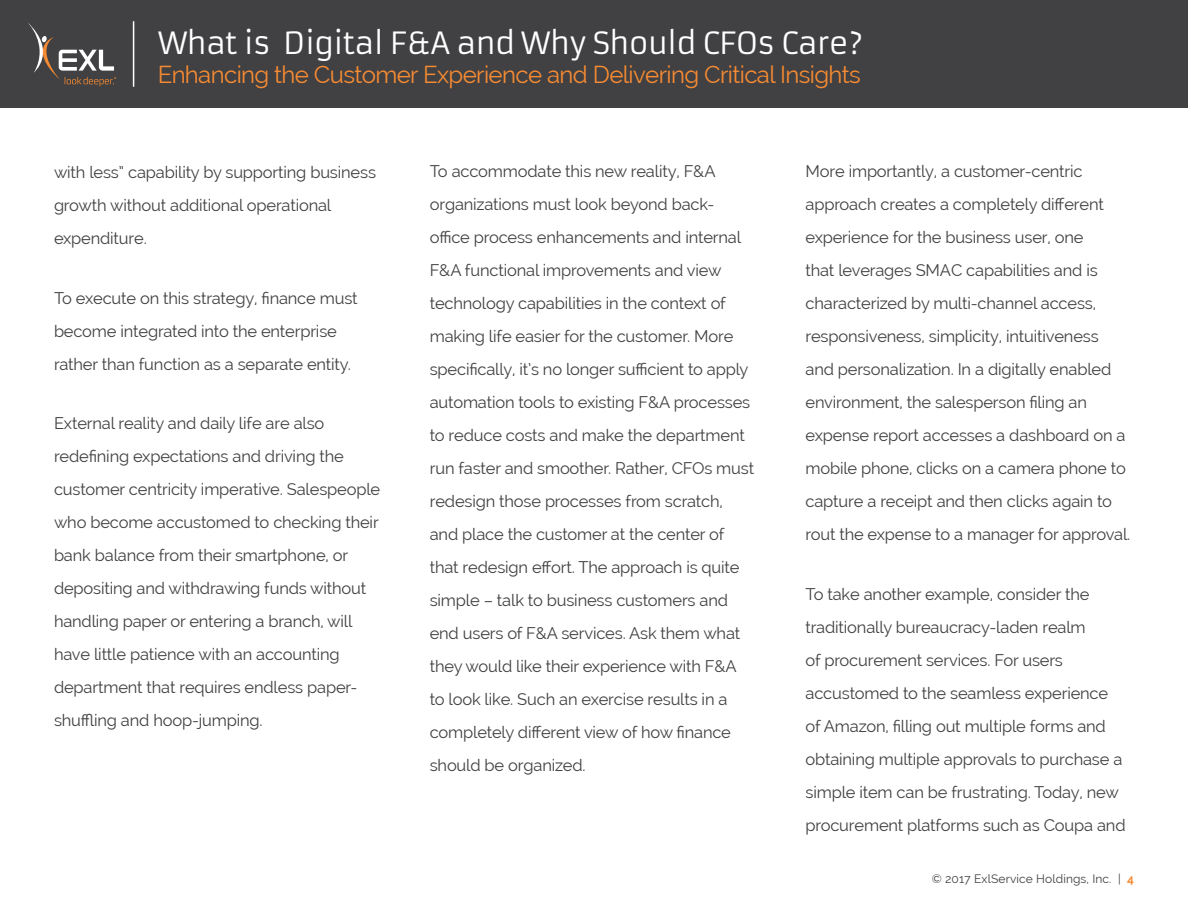
<style>
.page{position:relative;width:1188px;height:918px;background:#fff}
.page>*{position:absolute;margin:0;border:0;box-sizing:border-box;transform-origin:0 0}
.t1{font:30px "Armata";letter-spacing:-.025em;color:#fff}
.t2{font:24px "Raleway";letter-spacing:-.025em;color:#f68b33}
.t3{font:16.5px/33px "Raleway";letter-spacing:-.01em;color:#414042}
.t4{font:12px "Raleway";letter-spacing:.01em;color:#414042}
.s1{font-weight:700;color:#f68b33}
</style>
<div class="page">
<div style="left:0;top:0;width:1188px;height:108px;background:#414042"></div>
<svg style="left:28px;top:23px;width:88px;height:63px"></svg>
<hr style="left:133px;top:22px;width:1px;height:64px;background:#fff">
<h1 class="t1" style="left:158px;top:25px;width:707px">What is Digital F&amp;A and Why Should CFOs Care?</h1>
<h2 class="t2" style="left:158px;top:61px;width:705px">Enhancing the Customer Experience and Delivering Critical Insights</h2>
<p class="t3" style="left:54px;top:155px;width:324px">with less” capability by supporting business growth without additional operational expenditure.</p>
<p class="t3" style="left:54px;top:281px;width:305px">To execute on this strategy, finance must become integrated into the enterprise rather than function as a separate entity.</p>
<p class="t3" style="left:54px;top:407px;width:328px">External reality and daily life are also redefining expectations and driving the customer centricity imperative. Salespeople who become accustomed to checking their bank balance from their smartphone, or depositing and withdrawing funds without handling paper or entering a branch, will have little patience with an accounting department that requires endless paper&shy;shuffling and hoop-jumping.</p>
<p class="t3" style="left:430px;top:155px;width:326px">To accommodate this new reality, F&amp;A organizations must look beyond back&shy;office process enhancements and internal F&amp;A functional improvements and view technology capabilities in the context of making life easier for the customer. More specifically, it’s no longer sufficient to apply automation tools to existing F&amp;A processes to reduce costs and make the department run faster and smoother. Rather, CFOs must redesign those processes from scratch, and place the customer at the center of that redesign effort. The approach is quite simple – talk to business customers and end users of F&amp;A services. Ask them what they would like their experience with F&amp;A to look like. Such an exercise results in a completely different view of how finance should be organized.</p>
<p class="t3" style="left:806px;top:155px;width:326px">More importantly, a customer-centric approach creates a completely different experience for the business user, one<br>that leverages SMAC capabilities and is characterized by multi-channel access, responsiveness, simplicity, intuitiveness and personalization. In a digitally enabled environment, the salesperson filing an expense report accesses a dashboard on a mobile phone, clicks on a camera phone to capture a receipt and then clicks again to rout the expense to a manager for approval.</p>
<p class="t3" style="left:806px;top:578px;width:322px">To take another example, consider the traditionally bureaucracy-laden realm<br>of procurement services. For users accustomed to the seamless experience of Amazon, filling out multiple forms and obtaining multiple approvals to purchase a simple item can be frustrating. Today, new procurement platforms such as Coupa and</p>
<p class="t4" style="left:932px;top:872px;width:204px">© 2017 ExlService Holdings, Inc. | <span class="s1">4</span></p>
</div>
